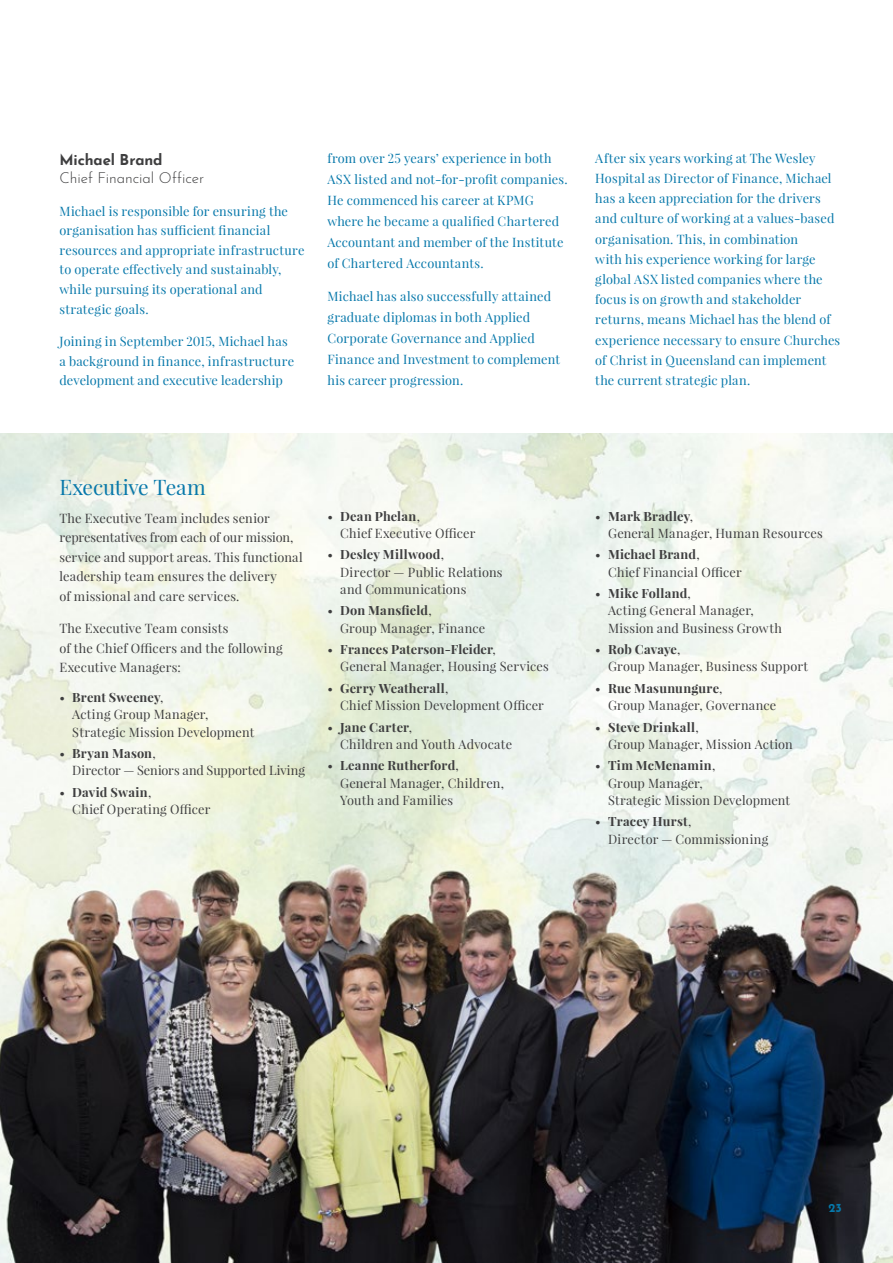
<style>
.page{position:relative;width:893px;height:1263px;background:#fff}
.page>*{position:absolute;margin:0;border:0;box-sizing:border-box;transform-origin:0 0}
.LEAD_PARA{font:21px "Playfair Display";letter-spacing:-.01em;color:#0778aa}
.SUBHEADER_3{font:300 15px/18.1px "Josefin Sans";letter-spacing:-.005em;color:#3e3e3f}
.BODY{font:12.75px/20.2px "Playfair Display";letter-spacing:.015em;color:#0778aa}
.BODY-2{font:12.75px/17.2px "Playfair Display";letter-spacing:.015em;color:#3e3e3f}
.BODY-3{font:12.75px/17.2px "Playfair Display";letter-spacing:-.005em;color:#3e3e3f}
.t1{font:700 12px "Josefin Sans";color:#0778aa}
.s1{font-weight:700}
</style>
<div class="page">
<img style="left:0;top:434px;width:893px;height:829px">
<p class="SUBHEADER_3" style="left:60px;top:149px;width:146px"><span class="s1">Michael Brand<br></span>Chief Financial Officer</p>
<p class="BODY" style="left:60px;top:201px;width:247px;line-height:19.6px">Michael is responsible for ensuring the organisation has sufficient financial resources and appropriate infrastructure to operate effectively and sustainably, while pursuing its operational and strategic goals.</p>
<p class="BODY" style="left:60px;top:331px;width:236px;line-height:19.6px">Joining in September 2015, Michael has a background in finance, infrastructure development and executive leadership</p>
<p class="BODY" style="left:327px;top:147px;width:242px;line-height:21px">from over 25 years’ experience in both ASX listed and not-for-profit companies.<br>He commenced his career at KPMG where he became a qualified Chartered Accountant and member of the Institute of Chartered Accountants.</p>
<p class="BODY" style="left:327px;top:286px;width:234px;line-height:21px">Michael has also successfully attained graduate diplomas in both Applied Corporate Governance and Applied Finance and Investment to complement his career progression.</p>
<p class="BODY" style="left:595px;top:148px;width:246px">After six years working at The Wesley Hospital as Director of Finance, Michael has a keen appreciation for the drivers and culture of working at a values-based organisation. This, in combination<br>with his experience working for large global ASX listed companies where the focus is on growth and stakeholder returns, means Michael has the blend of experience necessary to ensure Churches of Christ in Queensland can implement the current strategic plan.</p>
<p class="LEAD_PARA" style="left:60px;top:474px;width:148px">Executive Team</p>
<p class="BODY-2" style="left:60px;top:508px;width:245px;line-height:19.5px">The Executive Team includes senior representatives from each of our mission, service and support areas. This functional leadership team ensures the delivery<br>of missional and care services.</p>
<p class="BODY-2" style="left:60px;top:618px;width:225px;line-height:19.5px">The Executive Team consists<br>of the Chief Officers and the following<br>Executive Managers:</p>
<p class="BODY-2" style="left:72px;top:688px;width:184px;text-indent:-13px">• <span class="s1">Brent Sweeney</span>,<br>Acting Group Manager,<br>Strategic Mission Development</p>
<p class="BODY-3" style="left:72px;top:744px;width:234px;text-indent:-13px">• <span class="s1">Bryan Mason</span>,<br>Director — Seniors and Supported Living</p>
<p class="BODY-2" style="left:72px;top:783px;width:140px;text-indent:-13px">• <span class="s1">David Swain</span>,<br>Chief Operating Officer</p>
<p class="BODY-2" style="left:340px;top:507px;width:137px;text-indent:-13px">• <span class="s1">Dean Phelan</span>,<br>Chief Executive Officer</p>
<p class="BODY-2" style="left:340px;top:546px;width:164px;text-indent:-13px">• <span class="s1">Desley Millwood</span>,<br>Director — Public Relations and Communications</p>
<p class="BODY-2" style="left:340px;top:602px;width:147px;text-indent:-13px">• <span class="s1">Don Mansfield</span>,<br>Group Manager, Finance</p>
<p class="BODY-2" style="left:340px;top:640px;width:210px;text-indent:-13px">• <span class="s1">Frances Paterson-Fleider</span>,<br>General Manager, Housing Services</p>
<p class="BODY-2" style="left:340px;top:679px;width:205px;text-indent:-13px">• <span class="s1">Gerry Weatherall</span>,<br>Chief Mission Development Officer</p>
<p class="BODY-2" style="left:340px;top:718px;width:173px;text-indent:-13px">• <span class="s1">Jane Carter</span>,<br>Children and Youth Advocate</p>
<p class="BODY-2" style="left:340px;top:757px;width:165px;text-indent:-13px">• <span class="s1">Leanne Rutherford</span>,<br>General Manager, Children,<br>Youth and Families</p>
<p class="BODY-2" style="left:608px;top:507px;width:216px;text-indent:-13px">• <span class="s1">Mark Bradley</span>,<br>General Manager, Human Resources</p>
<p class="BODY-2" style="left:608px;top:546px;width:135px;text-indent:-13px">• <span class="s1">Michael Brand</span>,<br>Chief Financial Officer</p>
<p class="BODY-2" style="left:608px;top:584px;width:175px;text-indent:-13px">• <span class="s1">Mike Folland</span>,<br>Acting General Manager,<br>Mission and Business Growth</p>
<p class="BODY-2" style="left:608px;top:640px;width:202px;text-indent:-13px">• <span class="s1">Rob Cavaye</span>,<br>Group Manager, Business Support</p>
<p class="BODY-2" style="left:608px;top:679px;width:170px;text-indent:-13px">• <span class="s1">Rue Masunungure</span>,<br>Group Manager, Governance</p>
<p class="BODY-2" style="left:608px;top:718px;width:186px;text-indent:-13px">• <span class="s1">Steve Drinkall</span>,<br>Group Manager, Mission Action</p>
<p class="BODY-2" style="left:608px;top:757px;width:184px;text-indent:-13px">• <span class="s1">Tim McMenamin</span>,<br>Group Manager,<br>Strategic Mission Development</p>
<p class="BODY-2" style="left:608px;top:813px;width:162px;text-indent:-13px">• <span class="s1">Tracey Hurst</span>,<br>Director — Commissioning</p>
<p class="t1" style="left:828px;top:1197px;width:15px">23</p>
</div>
